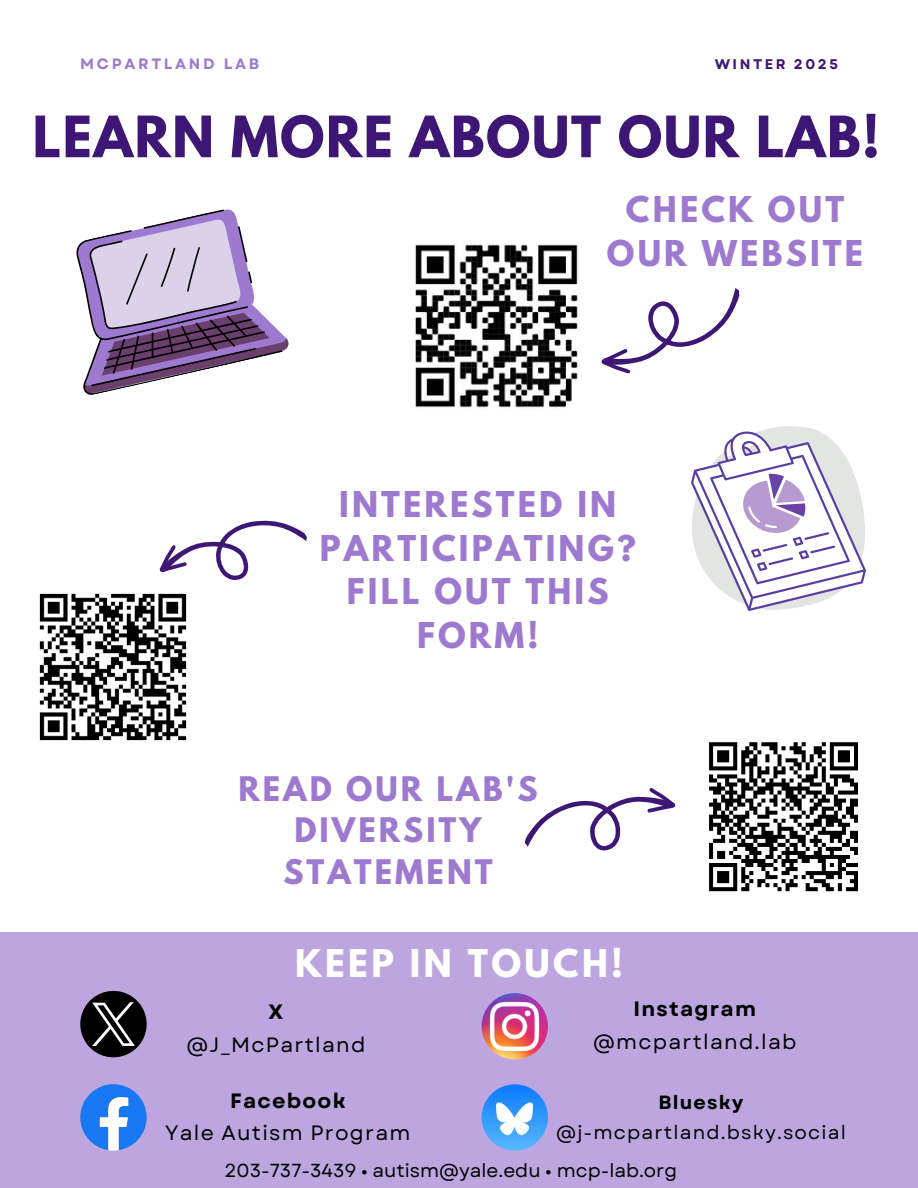
<style>
.page{position:relative;width:918px;height:1188px;background:#fff}
.page>*{position:absolute;margin:0;border:0;box-sizing:border-box;transform-origin:0 0}
.t1{font:700 50.55px "League Spartan";letter-spacing:.03em;color:#3e1776}
.t2{font:700 33.9px "League Spartan";letter-spacing:.1em;color:#fff}
.t3{font:700 31.5px/43.8px "League Spartan";letter-spacing:.1em;color:#9d7acf;text-align:center}
.t4{font:700 30px/41.7px "League Spartan";letter-spacing:.1em;color:#9d7acf;text-align:center}
.t5{font:20.7px/32.4px "Garet";letter-spacing:.06em;color:#000;text-align:center}
.t6{font:19.05px/29.8px "Garet";letter-spacing:.06em;color:#000;text-align:center}
.t7{font:18.9px "Garet";color:#000}
.t8{font:700 15px "Garet";letter-spacing:.18em;color:#9d7acf}
.t9{font:700 13.95px "Garet";letter-spacing:.18em;color:#3e1776}
.s1{font-weight:700}
</style>
<div class="page">
<div style="left:0;top:933px;width:918px;height:255px;background:#bda6df"></div>
<img style="left:415px;top:244px;width:163px;height:164px">
<svg style="left:601px;top:287px;width:139px;height:87px"></svg>
<svg style="left:159px;top:520px;width:148px;height:60px"></svg>
<svg style="left:691px;top:426px;width:175px;height:185px"></svg>
<svg style="left:76px;top:209px;width:213px;height:186px"></svg>
<svg style="left:525px;top:788px;width:151px;height:63px"></svg>
<svg style="left:709px;top:742px;width:149px;height:150px"></svg>
<svg style="left:80px;top:1084px;width:67px;height:67px"></svg>
<svg style="left:80px;top:991px;width:67px;height:66px"></svg>
<img style="left:482px;top:993px;width:66px;height:66px;border-radius:50%">
<img style="left:482px;top:1084px;width:66px;height:67px;border-radius:50%">
<img style="left:39px;top:593px;width:148px;height:148px">
<p class="t8" style="left:80px;top:53px;width:180px">MCPARTLAND LAB</p>
<p class="t9" style="left:715px;top:54px;width:125px">WINTER 2025</p>
<p class="t1" style="left:33px;top:112px;width:849px">LEARN MORE ABOUT OUR LAB!</p>
<p class="t3" style="left:607px;top:192px;width:258px">CHECK OUT<br>OUR WEBSITE</p>
<p class="t3" style="left:320px;top:486px;width:318px">INTERESTED IN<br>PARTICIPATING?<br>FILL OUT THIS<br>FORM!</p>
<p class="t4" style="left:238px;top:772px;width:301px">READ OUR LAB'S<br>DIVERSITY<br>STATEMENT</p>
<h2 class="t2" style="left:295px;top:946px;width:329px">KEEP IN TOUCH!</h2>
<h2 class="t5" style="left:186px;top:996px;width:180px"><span class="s1">X </span>@J_McPartland</h2>
<p class="t5" style="left:165px;top:1084px;width:247px"><span class="s1">Facebook<br></span>Yale Autism Program</p>
<h3 class="t5" style="left:593px;top:993px;width:205px"><span class="s1">Instagram </span>@mcpartland.lab</h3>
<p class="t6" style="left:556px;top:1087px;width:291px"><span class="s1">Bluesky </span>@j-mcpartland.bsky.social</p>
<p class="t7" style="left:224px;top:1157px;width:454px">203-737-3439 • autism@yale.edu • mcp-lab.org</p>
</div>
